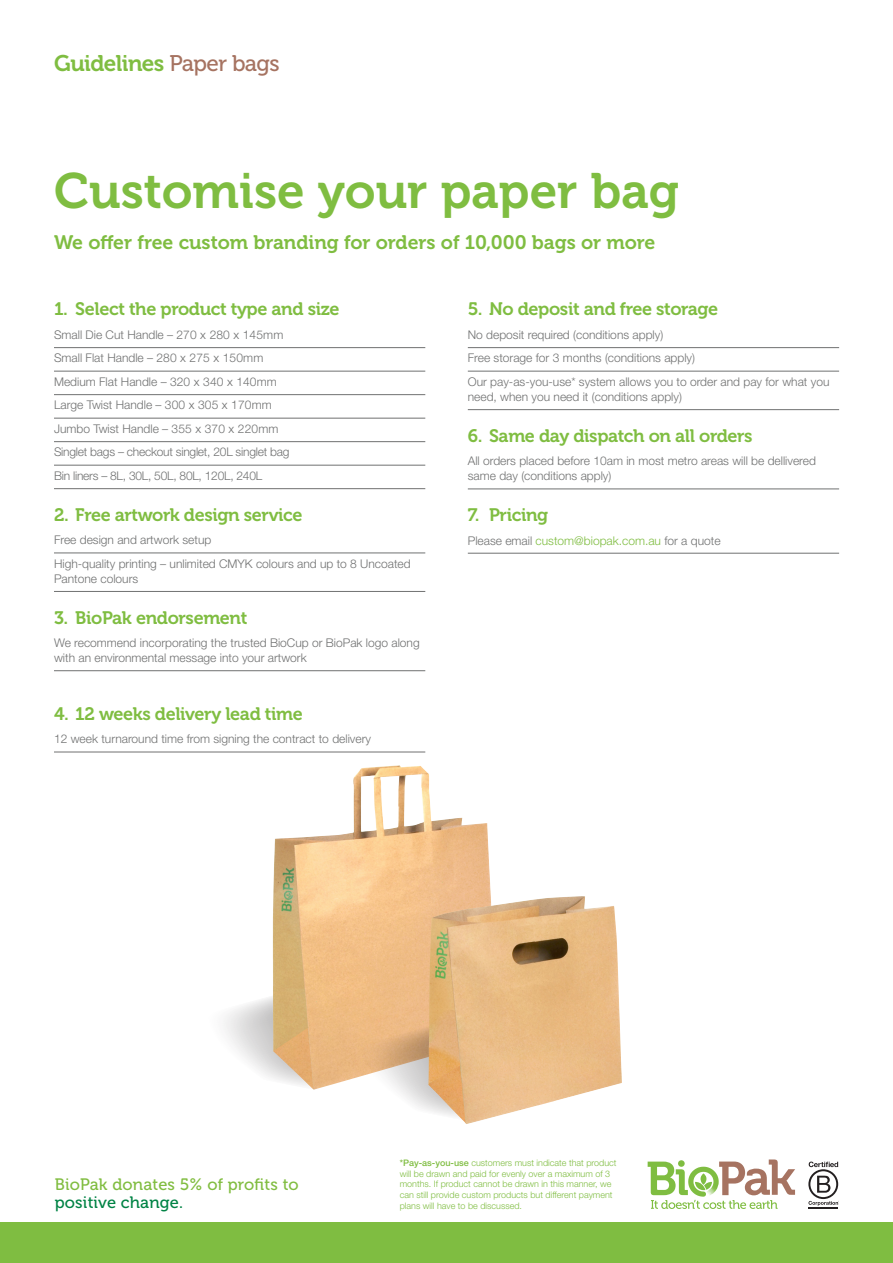
<style>
.page{position:relative;width:893px;height:1263px;background:#fff}
.page>*{position:absolute;margin:0;border:0;box-sizing:border-box;transform-origin:0 0}
.Page_header{font:49.5px "Museo 700";color:#7fbd41}
.t1{font:22.5px "Museo 700";letter-spacing:-.025em;color:#7fbd41}
.Dark_green_subheader{font:19.5px "Museo 700";color:#7fbd41}
.Sub_subheader{font:18px "Museo 700";letter-spacing:-.02em;color:#7fbd41}
.t2{font:16.5px "Museo 500";letter-spacing:.01em;color:#81bd41}
.t3{font:16.5px "Museo 500";letter-spacing:.01em;color:#008345}
.Custom_branding_copy{font:300 12px/15px "Helvetica Neue LT Pro";color:#707171}
.Custom_branding_copy-2{font:300 12px "Helvetica Neue LT Pro";letter-spacing:-.02em;color:#707171}
.t4{font:300 9px/10.8px "Helvetica Neue LT Pro";color:#7fbd41}
.s1{font-family:"Museo 500";color:#a67361}
.s2{color:#7fbd41}
.s3{font-weight:500}
</style>
<div class="page">
<svg style="left:648px;top:1159px;width:147px;height:50px"></svg>
<div style="left:0;top:1222px;width:893px;height:41px;background:#7fbd41"></div>
<hr style="left:808px;top:1207px;width:30px;height:2px;background:#231f20">
<svg style="left:808px;top:1161px;width:31px;height:45px"></svg>
<hr style="left:54px;top:347px;width:371px;height:1px;background:#707171">
<hr style="left:54px;top:371px;width:371px;height:1px;background:#707171">
<hr style="left:54px;top:394px;width:371px;height:1px;background:#707171">
<hr style="left:54px;top:418px;width:371px;height:1px;background:#707171">
<hr style="left:54px;top:441px;width:371px;height:1px;background:#707171">
<hr style="left:54px;top:465px;width:371px;height:1px;background:#707171">
<hr style="left:54px;top:488px;width:371px;height:1px;background:#707171">
<hr style="left:54px;top:553px;width:371px;height:1px;background:#707171">
<hr style="left:54px;top:591px;width:371px;height:1px;background:#707171">
<hr style="left:54px;top:670px;width:371px;height:1px;background:#707171">
<hr style="left:54px;top:752px;width:371px;height:1px;background:#707171">
<hr style="left:468px;top:347px;width:371px;height:1px;background:#707171">
<hr style="left:468px;top:371px;width:371px;height:1px;background:#707171">
<hr style="left:468px;top:409px;width:371px;height:1px;background:#707171">
<hr style="left:468px;top:489px;width:371px;height:1px;background:#707171">
<hr style="left:468px;top:553px;width:371px;height:1px;background:#707171">
<img style="left:273px;top:765px;width:218px;height:202px">
<svg style="left:224px;top:967px;width:204px;height:143px"></svg>
<img style="left:428px;top:896px;width:194px;height:228px">
<h2 class="t1" style="left:54px;top:51px;width:227px">Guidelines <span class="s1">Paper bags</span></h2>
<p class="Page_header" style="left:54px;top:164px;width:627px">Customise your paper bag</p>
<p class="Dark_green_subheader" style="left:54px;top:231px;width:603px">We offer free custom branding for orders of 10,000 bags or more</p>
<p class="Sub_subheader" style="left:54px;top:299px;width:287px">1. Select the product type and size</p>
<p class="Custom_branding_copy" style="left:54px;top:327px;width:231px">Small Die Cut Handle – 270 x 280 x 145mm</p>
<p class="Custom_branding_copy" style="left:54px;top:350px;width:211px">Small Flat Handle – 280 x 275 x 150mm</p>
<p class="Custom_branding_copy" style="left:54px;top:374px;width:224px">Medium Flat Handle – 320 x 340 x 140mm</p>
<p class="Custom_branding_copy" style="left:54px;top:397px;width:219px">Large Twist Handle – 300 x 305 x 170mm</p>
<p class="Custom_branding_copy" style="left:54px;top:421px;width:226px">Jumbo Twist Handle – 355 x 370 x 220mm</p>
<p class="Custom_branding_copy-2" style="left:54px;top:445px;width:237px">Singlet bags – checkout singlet, 20L singlet bag</p>
<p class="Custom_branding_copy-2" style="left:54px;top:468px;width:210px">Bin liners – 8L, 30L, 50L, 80L, 120L, 240L</p>
<p class="Sub_subheader" style="left:54px;top:504px;width:250px">2. Free artwork design service</p>
<p class="Custom_branding_copy" style="left:54px;top:532px;width:159px">Free design and artwork setup</p>
<p class="Custom_branding_copy" style="left:54px;top:556px;width:358px">High-quality printing – unlimited CMYK colours and up to 8 Uncoated<br>Pantone colours</p>
<p class="Sub_subheader" style="left:54px;top:607px;width:195px">3. BioPak endorsement</p>
<p class="Custom_branding_copy" style="left:54px;top:635px;width:367px">We recommend incorporating the trusted BioCup or BioPak logo along with an environmental message into your artwork</p>
<p class="Sub_subheader" style="left:54px;top:703px;width:250px">4. 12 weeks delivery lead time</p>
<p class="Custom_branding_copy" style="left:54px;top:731px;width:318px">12 week turnaround time from signing the contract to delivery</p>
<p class="Sub_subheader" style="left:468px;top:299px;width:252px">5. No deposit and free storage</p>
<p class="Custom_branding_copy" style="left:468px;top:327px;width:197px">No deposit required (conditions apply)</p>
<p class="Custom_branding_copy" style="left:468px;top:350px;width:229px">Free storage for 3 months (conditions apply)</p>
<p class="Custom_branding_copy" style="left:468px;top:374px;width:363px">Our pay-as-you-use* system allows you to order and pay for what you need, when you need it (conditions apply)</p>
<p class="Sub_subheader" style="left:468px;top:425px;width:286px">6. Same day dispatch on all orders</p>
<p class="Custom_branding_copy" style="left:468px;top:453px;width:350px">All orders placed before 10am in most metro areas will be dellivered same day (conditions apply)</p>
<p class="Sub_subheader" style="left:468px;top:505px;width:82px">7. Pricing</p>
<p class="Custom_branding_copy" style="left:468px;top:532px;width:254px">Please email <span class="s2">custom@biopak.com.au</span> for a quote</p>
<h3 class="t2" style="left:55px;top:1175px;width:245px">BioPak donates 5% of profits to</h3>
<h3 class="t3" style="left:55px;top:1193px;width:130px">positive change.</h3>
<p class="t4" style="left:400px;top:1157px;width:218px"><span class="s3">*Pay-as-you-use</span> customers must indicate that product will be drawn and paid for evenly over a maximum of 3 months. If product cannot be drawn in this manner, we can still provide custom products but different payment plans will have to be discussed.</p>
</div>
